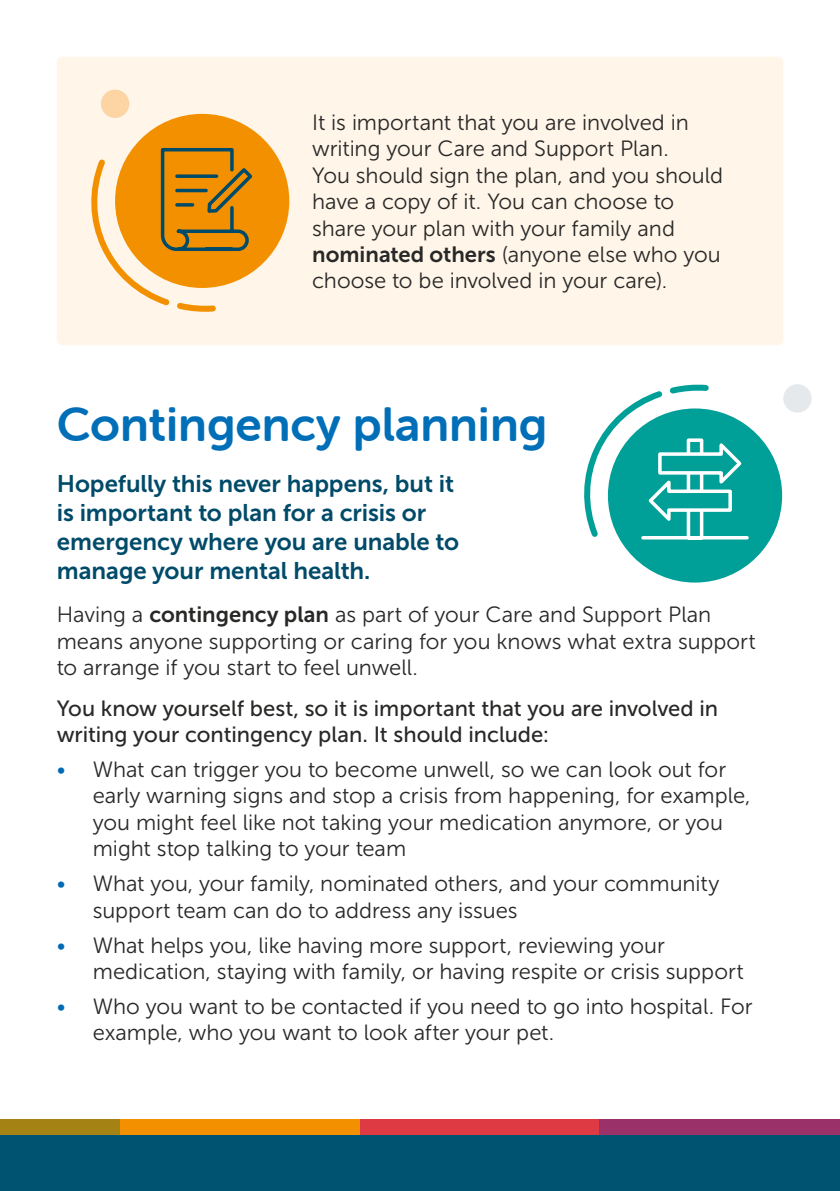
<style>
.page{position:relative;width:840px;height:1191px;background:#fff}
.page>*{position:absolute;margin:0;border:0;box-sizing:border-box;transform-origin:0 0}
.Header_2{font:48px "Museo Sans Rounded 700";color:#006fb8}
.Intro{font:24px/28.8px "Museo Sans 700";letter-spacing:-.005em;color:#004b69}
.body_copy{font:22px/26.4px "Museo Sans 300";color:#282827}
.body_copy-2{font:22px/26.4px "Museo Sans 500";color:#282827}
.s1{font-family:"Museo Sans 700"}
.s2{color:#006ab4}
</style>
<div class="page">
<div style="left:0;top:1126px;width:839px;height:65px;background:#005371"></div>
<div style="left:0;top:1119px;width:120px;height:15px;background:#a48213"></div>
<div style="left:120px;top:1119px;width:240px;height:15px;background:#f39000"></div>
<div style="left:360px;top:1119px;width:239px;height:15px;background:#dd3a44"></div>
<div style="left:599px;top:1119px;width:240px;height:15px;background:#9a3269"></div>
<div style="left:782px;top:384px;width:29px;height:28px;background:#e5e9ec;border-radius:50%"></div>
<div style="left:57px;top:57px;width:725px;height:288px;background:#fff5e9;border-radius:6px"></div>
<div style="left:115px;top:114px;width:174px;height:174px;background:#f39000;border-radius:50%"></div>
<div style="left:101px;top:90px;width:28px;height:28px;background:#fdd5a5;border-radius:50%"></div>
<svg style="left:91px;top:146px;width:164px;height:166px"></svg>
<div style="left:607px;top:408px;width:174px;height:174px;background:#009f98;border-radius:50%"></div>
<svg style="left:584px;top:384px;width:166px;height:158px"></svg>
<p class="body_copy" style="left:312px;top:109px;width:412px">It is important that you are involved in writing your Care and Support Plan.<br>You should sign the plan, and you should have a copy of it. You can choose to share your plan with your family and <span class="s1">nominated others</span> (anyone else who you choose to be involved in your care).</p>
<p class="Header_2" style="left:57px;top:397px;width:492px">Contingency planning</p>
<p class="Intro" style="left:57px;top:470px;width:404px">Hopefully this never happens, but it is important to plan for a crisis or emergency where you are unable to manage your mental health.</p>
<p class="body_copy" style="left:57px;top:601px;width:700px">Having a <span class="s1">contingency plan</span> as part of your Care and Support Plan means anyone supporting or caring for you knows what extra support to arrange if you start to feel unwell.</p>
<p class="body_copy-2" style="left:57px;top:695px;width:662px">You know yourself best, so it is important that you are involved in writing your contingency plan. It should include:</p>
<p class="body_copy" style="left:93px;top:756px;width:659px;text-indent:-36px"><span class="s2">•</span> What can trigger you to become unwell, so we can look out for early warning signs and stop a crisis from happening, for example, you might feel like not taking your medication anymore, or you might stop talking to your team</p>
<p class="body_copy" style="left:93px;top:870px;width:627px;text-indent:-36px"><span class="s2">•</span> What you, your family, nominated others, and your community support team can do to address any issues</p>
<p class="body_copy" style="left:93px;top:932px;width:652px;text-indent:-36px"><span class="s2">•</span> What helps you, like having more support, reviewing your medication, staying with family, or having respite or crisis support</p>
<p class="body_copy" style="left:93px;top:993px;width:661px;text-indent:-36px"><span class="s2">•</span> Who you want to be contacted if you need to go into hospital. For example, who you want to look after your pet.</p>
</div>
